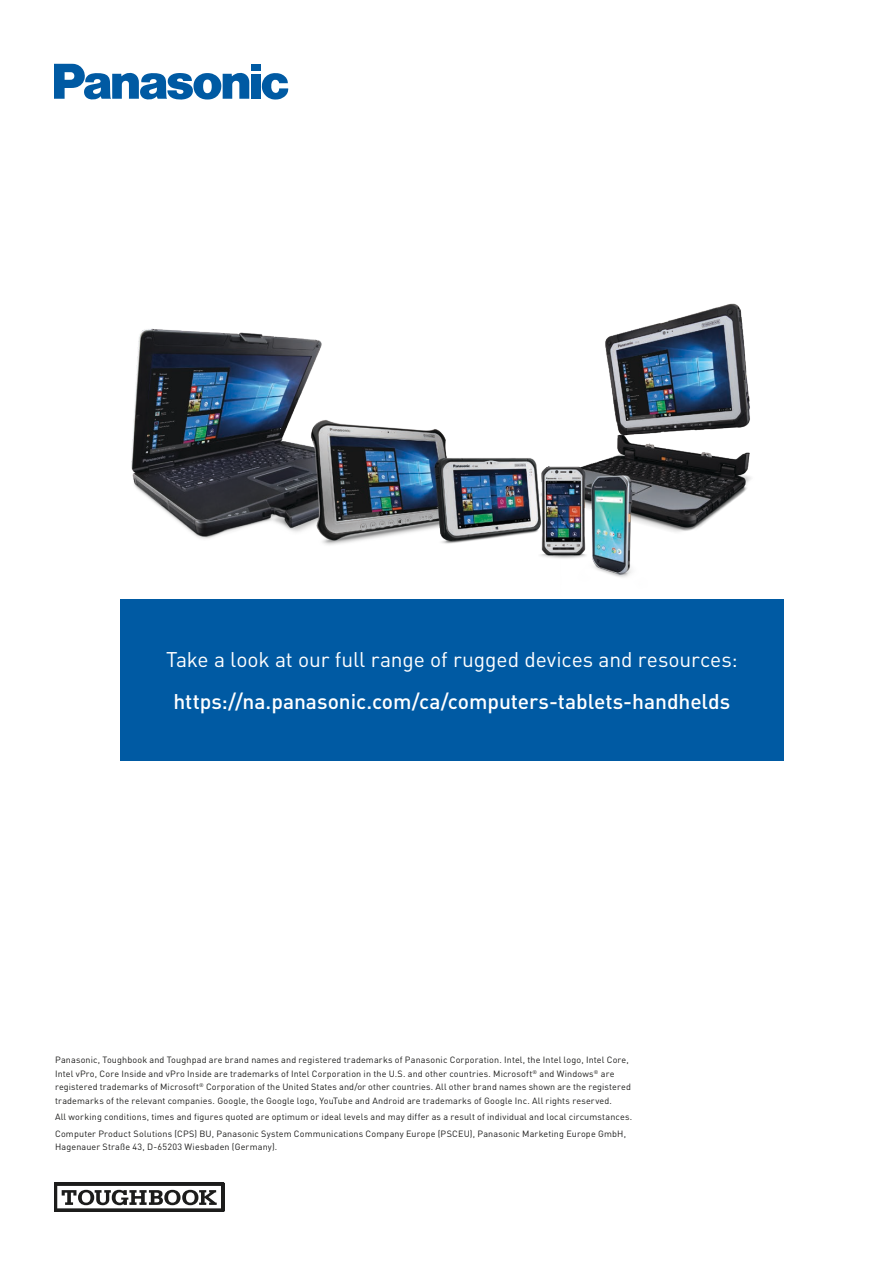
<style>
.page{position:relative;width:893px;height:1263px;background:#fff}
.page>*{position:absolute;margin:0;border:0;box-sizing:border-box;transform-origin:0 0}
.t1{font:500 21px "DIN Pro";letter-spacing:-.005em;color:#fff}
.t2{font:21px "DIN Pro";letter-spacing:-.005em;color:#fff}
.t3{font:9px/13.5px "DIN Pro";letter-spacing:.015em;color:#1c1c1b}
</style>
<div class="page">
<svg style="left:54px;top:1182px;width:170px;height:30px"></svg>
<div style="left:120px;top:600px;width:663px;height:161px;background:#005aa3"></div>
<img style="left:120px;top:303px;width:664px;height:332px">
<svg style="left:54px;top:64px;width:195px;height:36px"></svg>
<div style="left:251px;top:74px;width:10px;height:25px;background:#005aa3"></div>
<div style="left:251px;top:64px;width:10px;height:6px;background:#005aa3"></div>
<svg style="left:262px;top:73px;width:26px;height:27px"></svg>
<p class="t2" style="left:166px;top:643px;width:573px">Take a look at our full range of rugged devices and resources:</p>
<p class="t1" style="left:174px;top:684px;width:558px">https://na.panasonic.com/ca/computers-tablets-handhelds</p>
<p class="t3" style="left:55px;top:1052px;width:577px">Panasonic, Toughbook and Toughpad are brand names and registered trademarks of Panasonic Corporation. Intel, the Intel logo, Intel Core, Intel vPro, Core Inside and vPro Inside are trademarks of Intel Corporation in the U.S. and other countries. Microsoft<sup>®</sup> and Windows<sup>®</sup> are registered trademarks of Microsoft<sup>®</sup> Corporation of the United States and/or other countries. All other brand names shown are the registered trademarks of the relevant companies. Google, the Google logo, YouTube and Android are trademarks of Google Inc. All rights reserved.</p>
<p class="t3" style="left:55px;top:1109px;width:579px">All working conditions, times and figures quoted are optimum or ideal levels and may differ as a result of individual and local circumstances.</p>
<p class="t3" style="left:55px;top:1126px;width:572px">Computer Product Solutions (CPS) BU, Panasonic System Communications Company Europe (PSCEU), Panasonic Marketing Europe GmbH,<br>Hagenauer Straße 43, D-65203 Wiesbaden (Germany).</p>
</div>
